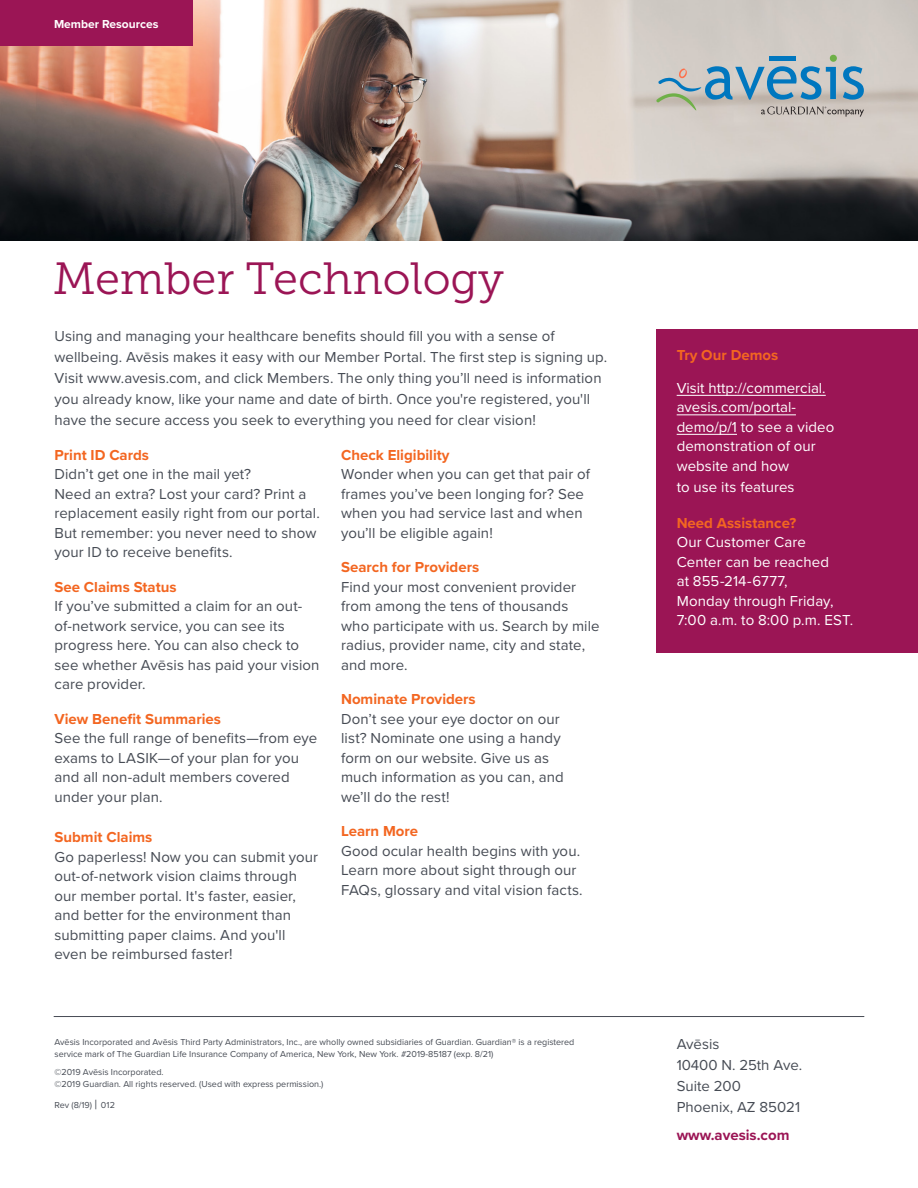
<style>
.page{position:relative;width:918px;height:1188px;background:#fff}
.page>*{position:absolute;margin:0;border:0;box-sizing:border-box;transform-origin:0 0}
.t1{font:45px "Museo Slab 300";color:#9b1555}
.t2{font:15px/19.5px "Proxima Nova";letter-spacing:.005em;color:#464b54}
.t3{font:15px/19.5px "Proxima Nova";letter-spacing:.005em;color:#fff}
.t4{font:700 15px "Proxima Nova";color:#9b1555}
.t5{font:700 15px "Proxima Nova";color:#f36621}
.t6{font:700 12px "Proxima Nova";color:#fff}
.t7{font:9px/12px "Proxima Nova";color:#464b54}
.s1{font-weight:700;color:#f36621}
.s2{font-size:13.5px}
</style>
<div class="page">
<img style="left:0;top:0;width:918px;height:240px">
<div style="left:656px;top:330px;width:262px;height:323px;background:#9b1555"></div>
<hr style="left:677px;top:395px;width:149px;height:1px;background:#fff">
<hr style="left:677px;top:414px;width:119px;height:1px;background:#fff">
<hr style="left:677px;top:434px;width:60px;height:1px;background:#fff">
<svg style="left:656px;top:55px;width:208px;height:61px;background:#a4b5bc"></svg>
<hr style="left:54px;top:1016px;width:810px;height:1px;background:#464b54">
<div style="left:0;top:0;width:192px;height:46px;background:#9b1555"></div>
<p class="t6" style="left:54px;top:15px;width:106px">Member Resources</p>
<p class="t1" style="left:53px;top:254px;width:452px">Member Technology</p>
<p class="t2" style="left:54px;top:325px;width:554px;line-height:21px">Using and managing your healthcare benefits should fill you with a sense of wellbeing. Avēsis makes it easy with our Member Portal. The first step is signing up.<br>Visit www.avesis.com, and click Members. The only thing you’ll need is information you already know, like your name and date of birth. Once you're registered, you'll have the secure access you seek to everything you need for clear vision!</p>
<p class="t2" style="left:54px;top:445px;width:267px"><span class="s1">Print ID Cards<br></span>Didn’t get one in the mail yet?<br>Need an extra? Lost your card? Print a replacement easily right from our portal.<br>But remember: you never need to show your ID to receive benefits.</p>
<p class="t2" style="left:54px;top:577px;width:267px"><span class="s1">See Claims Status<br></span>If you’ve submitted a claim for an out&shy;of-network service, you can see its progress here. You can also check to see whether Avēsis has paid your vision care provider.</p>
<p class="t2" style="left:54px;top:709px;width:264px"><span class="s1">View Benefit Summaries<br></span>See the full range of benefits—from eye exams to LASIK—of your plan for you and all non-adult members covered under your plan.</p>
<p class="t2" style="left:54px;top:827px;width:265px"><span class="s1">Submit Claims<br></span>Go paperless! Now you can submit your out-of-network vision claims through our member portal. It's faster, easier, and better for the environment than submitting paper claims. And you'll even be reimbursed faster!</p>
<p class="t2" style="left:341px;top:445px;width:250px"><span class="s1">Check Eligibility<br></span>Wonder when you can get that pair of frames you’ve been longing for? See when you had service last and when you’ll be eligible again!</p>
<p class="t2" style="left:341px;top:557px;width:260px"><span class="s1">Search for Providers<br></span>Find your most convenient provider from among the tens of thousands who participate with us. Search by mile radius, provider name, city and state, and more.</p>
<p class="t2" style="left:341px;top:689px;width:224px"><span class="s1">Nominate Providers<br></span>Don’t see your eye doctor on our list? Nominate one using a handy form on our website. Give us as much information as you can, and we’ll do the rest!</p>
<p class="t2" style="left:341px;top:821px;width:243px"><span class="s1">Learn More<br></span>Good ocular health begins with you.<br>Learn more about sight through our<br>FAQs, glossary and vital vision facts.</p>
<p class="t7" style="left:54px;top:1035px;width:522px">Avēsis Incorporated and Avēsis Third Party Administrators, Inc., are wholly owned subsidiaries of Guardian. Guardian® is a registered service mark of The Guardian Life Insurance Company of America, New York, New York. #2019-85187 (exp. 8/21)</p>
<p class="t7" style="left:54px;top:1066px;width:270px">©2019 Avēsis Incorporated.<br>©2019 Guardian. All rights reserved. (Used with express permission.)</p>
<p class="t7" style="left:54px;top:1098px;width:62px">Rev (8/19) <span class="s2">|</span> 012</p>
<p class="t5" style="left:677px;top:344px;width:103px">Try Our Demos</p>
<p class="t3" style="left:677px;top:378px;width:159px">Visit http://commercial. avesis.com/portal&shy;demo/p/1 to see a video demonstration of our website and how</p>
<p class="t3" style="left:677px;top:477px;width:119px">to use its features</p>
<p class="t3" style="left:677px;top:513px;width:178px"><span class="s1">Need Assistance?<br></span>Our Customer Care<br>Center can be reached<br>at 855-214-6777,<br>Monday through Friday,<br>7:00 a.m. to 8:00 p.m. EST.</p>
<p class="t2" style="left:677px;top:1033px;width:127px;line-height:21px">Avēsis<br>10400 N. 25th Ave.<br>Suite 200<br>Phoenix, AZ 85021</p>
<p class="t4" style="left:677px;top:1124px;width:114px">www.avesis.com</p>
</div>
